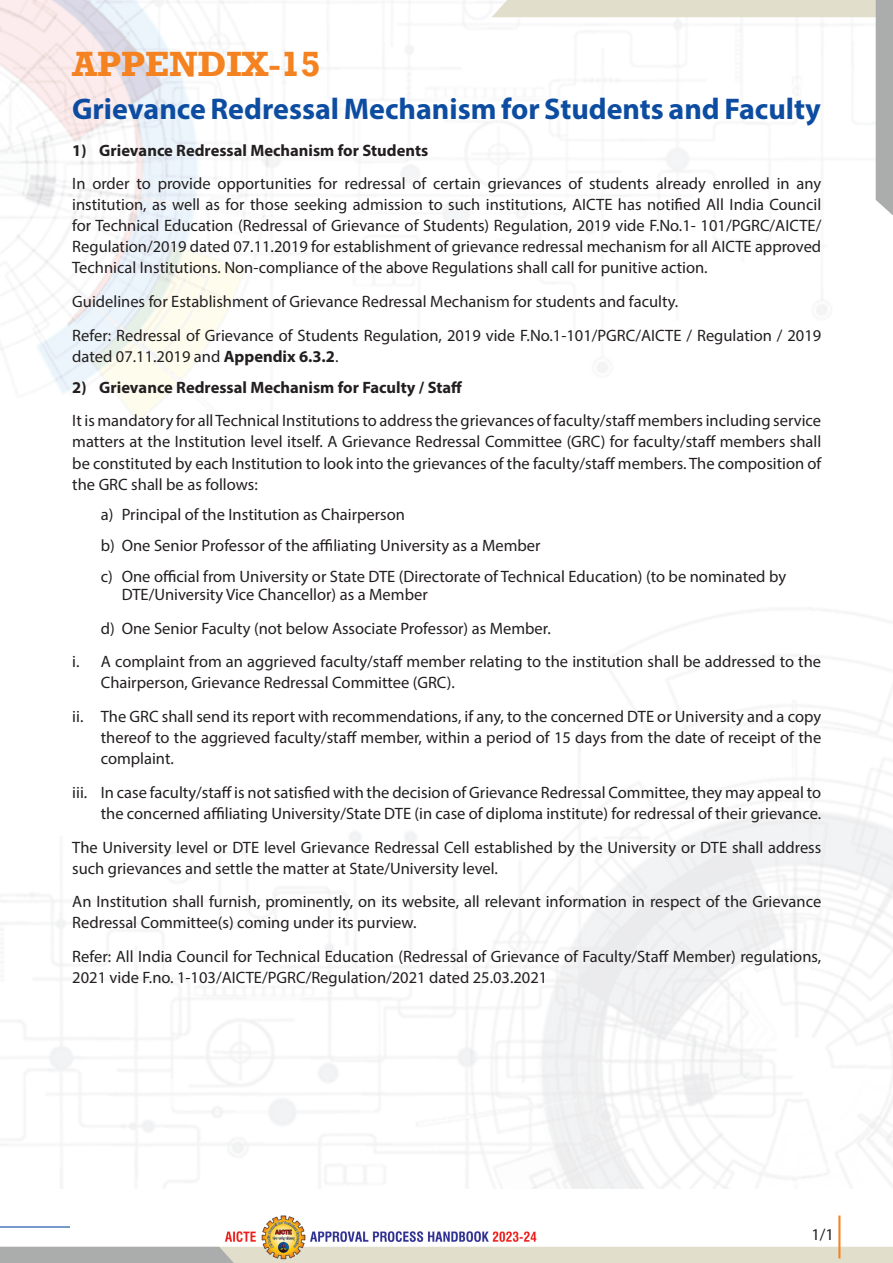
<style>
.page{position:relative;width:893px;height:1263px;background:#fff}
.page>*{position:absolute;margin:0;border:0;box-sizing:border-box;transform-origin:0 0}
.t1{font:700 36px "Rockwell";color:#f58220}
.t2{font:700 30px "Myriad Pro";color:#0d4da1}
.t3{font:16.5px/21px "Myriad Pro";color:#231f20}
.t4{font:700 16.5px "Myriad Pro";color:#231f20}
.s1{font-weight:700}
</style>
<div class="page">
<img style="left:0;top:0;width:893px;height:1263px">
<hr style="left:241px;top:13px;width:135px;height:1px;background:#231f20">
<hr style="left:0;top:1226px;width:70px;height:1px;background:#0d4da1">
<h1 class="t1" style="left:72px;top:42px;width:250px">APPENDIX-15</h1>
<h2 class="t2" style="left:72px;top:89px;width:750px">Grievance Redressal Mechanism for Students and Faculty</h2>
<p class="t4" style="left:72px;top:139px;width:357px">1) Grievance Redressal Mechanism for Students</p>
<p class="t3" style="left:72px;top:173px;width:751px;text-align:justify">In order to provide opportunities for redressal of certain grievances of students already enrolled in any institution, as well as for those seeking admission to such institutions, AICTE has notified All India Council for Technical Education (Redressal of Grievance of Students) Regulation, 2019 vide F.No.1- 101/PGRC/AICTE/ Regulation/2019 dated 07.11.2019 for establishment of grievance redressal mechanism for all AICTE approved Technical Institutions. Non-compliance of the above Regulations shall call for punitive action.</p>
<p class="t3" style="left:72px;top:284px;width:751px;line-height:33.8px">Guidelines for Establishment of Grievance Redressal Mechanism for students and faculty.<br>Refer: Redressal of Grievance of Students Regulation, 2019 vide F.No.1-101/PGRC/AICTE / Regulation / 2019</p>
<p class="t3" style="left:72px;top:346px;width:268px">dated 07.11.2019 and <span class="s1">Appendix 6.3.2</span>.</p>
<p class="t4" style="left:72px;top:376px;width:391px">2) Grievance Redressal Mechanism for Faculty / Staff</p>
<p class="t3" style="left:72px;top:410px;width:751px;text-align:justify">It is mandatory for all Technical Institutions to address the grievances of faculty/staff members including service matters at the Institution level itself. A Grievance Redressal Committee (GRC) for faculty/staff members shall be constituted by each Institution to look into the grievances of the faculty/staff members. The composition of the GRC shall be as follows:</p>
<p class="t3" style="left:101px;top:499px;width:687px;line-height:30.8px">a) Principal of the Institution as Chairperson<br>b) One Senior Professor of the affiliating University as a Member<br>c) One official from University or State DTE (Directorate of Technical Education) (to be nominated by</p>
<p class="t3" style="left:122px;top:583px;width:307px">DTE/University Vice Chancellor) as a Member</p>
<p class="t3" style="left:101px;top:617px;width:452px">d) One Senior Faculty (not below Associate Professor) as Member.</p>
<p class="t3" style="left:72px;top:651px;width:750px">i. A complaint from an aggrieved faculty/staff member relating to the institution shall be addressed to the</p>
<p class="t3" style="left:72px;top:666px;width:750px;line-height:33.8px;text-indent:28px">Chairperson, Grievance Redressal Committee (GRC).<br>ii. The GRC shall send its report with recommendations, if any, to the concerned DTE or University and a copy</p>
<p class="t3" style="left:101px;top:727px;width:722px">thereof to the aggrieved faculty/staff member, within a period of 15 days from the date of receipt of the complaint.</p>
<p class="t3" style="left:72px;top:781px;width:751px;text-align:right">iii. In case faculty/staff is not satisfied with the decision of Grievance Redressal Committee, they may appeal to the concerned affiliating University/State DTE (in case of diploma institute) for redressal of their grievance.</p>
<p class="t3" style="left:72px;top:836px;width:751px">The University level or DTE level Grievance Redressal Cell established by the University or DTE shall address such grievances and settle the matter at State/University level.</p>
<p class="t3" style="left:72px;top:891px;width:750px">An Institution shall furnish, prominently, on its website, all relevant information in respect of the Grievance<br>Redressal Committee(s) coming under its purview.</p>
<p class="t3" style="left:72px;top:946px;width:750px">Refer: All India Council for Technical Education (Redressal of Grievance of Faculty/Staff Member) regulations,<br>2021 vide F.no. 1-103/AICTE/PGRC/Regulation/2021 dated 25.03.2021</p>
<p class="t3" style="left:811px;top:1224px;width:24px">1/1</p>
</div>
